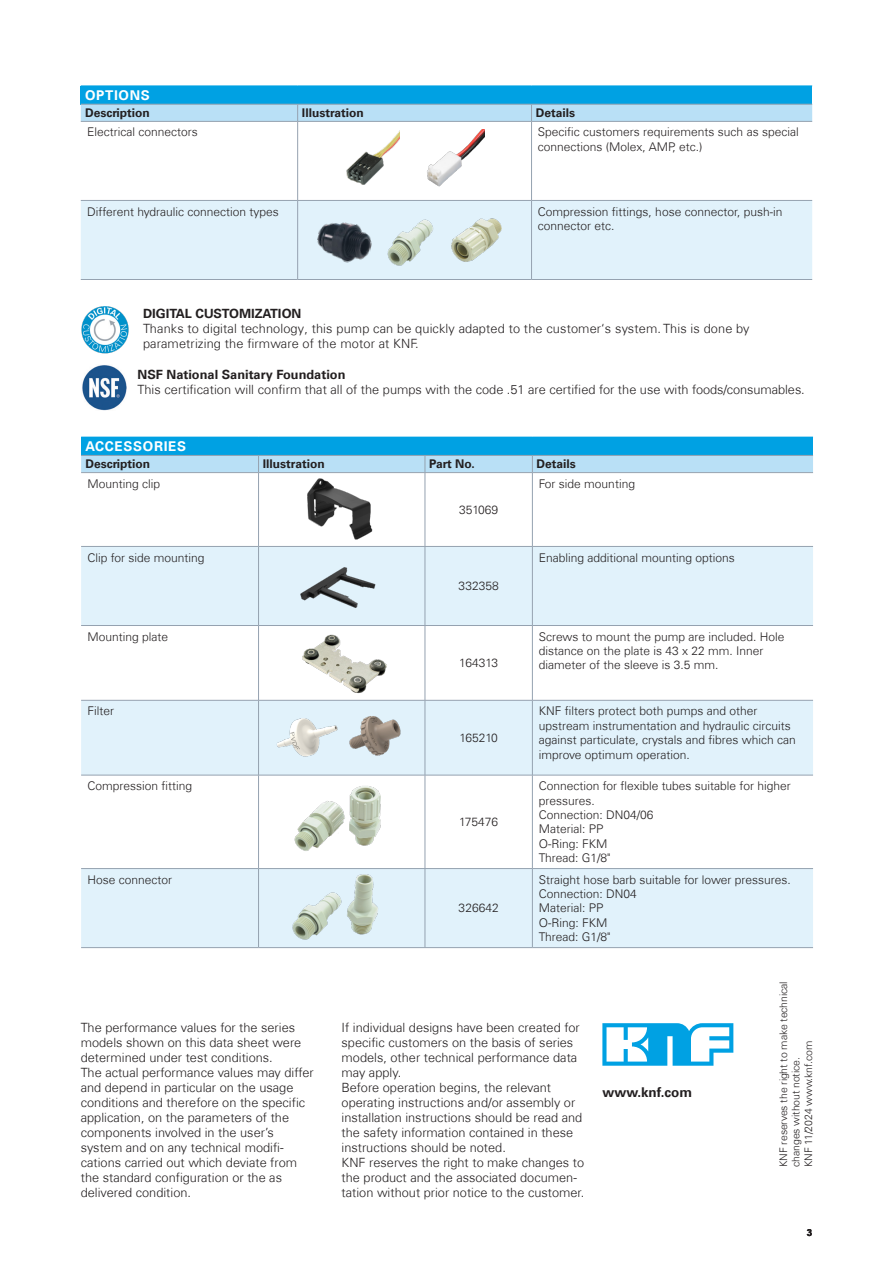
<style>
.page{position:relative;width:893px;height:1263px;background:#fff}
.page>*{position:absolute;margin:0;border:0;box-sizing:border-box;transform-origin:0 0}
.t1{font:700 13.5px "Univers Com 65";letter-spacing:.05em;color:#fff}
.t2{font:700 13.5px "Univers Com 65";color:#231f20}
.t3{font:300 12.75px/15px "Univers Com 45";color:#231f20}
.t4{font:700 12.75px "Univers Com 65";color:#231f20}
.t5{font:300 12px/14.4px "Univers Com 45";color:#231f20}
.t6{font:700 12px "Univers Com 65";color:#231f20}
.t7{font:300 10.5px/12.6px "Univers Com 45";letter-spacing:-.01em;color:#231f20}
.t8{font:700 9.75px "Arial";color:#231f20}
</style>
<div class="page">
<div style="left:81px;top:86px;width:731px;height:18px;background:#00a1e3"></div>
<div style="left:81px;top:201px;width:731px;height:78px;background:#e1f2fb"></div>
<hr style="left:81px;top:200px;width:217px;height:1px;background:#95a2b0">
<hr style="left:298px;top:200px;width:233px;height:1px;background:#95a2b0">
<hr style="left:531px;top:200px;width:281px;height:1px;background:#95a2b0">
<hr style="left:81px;top:279px;width:217px;height:1px;background:#95a2b0">
<hr style="left:531px;top:279px;width:281px;height:1px;background:#95a2b0">
<hr style="left:81px;top:121px;width:217px;height:1px;background:#95a2b0">
<hr style="left:298px;top:121px;width:233px;height:1px;background:#95a2b0">
<hr style="left:531px;top:121px;width:281px;height:1px;background:#95a2b0">
<div style="left:81px;top:104px;width:731px;height:17px;background:#b9e0f6"></div>
<hr style="left:297px;top:122px;width:1px;height:78px;background:#95a2b0">
<hr style="left:531px;top:122px;width:1px;height:78px;background:#95a2b0">
<hr style="left:297px;top:201px;width:1px;height:78px;background:#95a2b0">
<hr style="left:531px;top:201px;width:1px;height:78px;background:#95a2b0">
<hr style="left:298px;top:279px;width:233px;height:1px;background:#95a2b0">
<img style="left:346px;top:130px;width:54px;height:55px">
<img style="left:427px;top:129px;width:58px;height:58px">
<img style="left:314px;top:218px;width:60px;height:48px">
<img style="left:449px;top:218px;width:53px;height:46px">
<img style="left:380px;top:217px;width:55px;height:51px">
<div style="left:81px;top:437px;width:732px;height:18px;background:#00a1e3"></div>
<svg style="left:82px;top:473px;width:731px;height:73px"></svg>
<svg style="left:81px;top:547px;width:732px;height:400px;fill:#e1f2fb"></svg>
<hr style="left:425px;top:546px;width:107px;height:1px;background:#95a2b0">
<hr style="left:81px;top:625px;width:178px;height:1px;background:#95a2b0">
<hr style="left:258px;top:626px;width:1px;height:74px;background:#95a2b0">
<hr style="left:532px;top:625px;width:281px;height:1px;background:#95a2b0">
<hr style="left:258px;top:869px;width:1px;height:78px;background:#95a2b0">
<hr style="left:81px;top:700px;width:178px;height:1px;background:#95a2b0">
<hr style="left:259px;top:700px;width:166px;height:1px;background:#95a2b0">
<hr style="left:425px;top:700px;width:107px;height:1px;background:#95a2b0">
<hr style="left:532px;top:700px;width:281px;height:1px;background:#95a2b0">
<hr style="left:81px;top:947px;width:178px;height:1px;background:#95a2b0">
<hr style="left:532px;top:947px;width:281px;height:1px;background:#95a2b0">
<hr style="left:259px;top:775px;width:166px;height:1px;background:#95a2b0">
<hr style="left:425px;top:775px;width:107px;height:1px;background:#95a2b0">
<hr style="left:259px;top:868px;width:166px;height:1px;background:#95a2b0">
<hr style="left:425px;top:868px;width:107px;height:1px;background:#95a2b0">
<hr style="left:259px;top:947px;width:166px;height:1px;background:#95a2b0">
<hr style="left:425px;top:947px;width:107px;height:1px;background:#95a2b0">
<hr style="left:81px;top:546px;width:178px;height:1px;background:#95a2b0">
<hr style="left:81px;top:775px;width:178px;height:1px;background:#95a2b0">
<hr style="left:259px;top:546px;width:166px;height:1px;background:#95a2b0">
<hr style="left:532px;top:546px;width:281px;height:1px;background:#95a2b0">
<hr style="left:532px;top:775px;width:281px;height:1px;background:#95a2b0">
<hr style="left:258px;top:775px;width:1px;height:93px;background:#95a2b0">
<hr style="left:81px;top:868px;width:178px;height:1px;background:#95a2b0">
<hr style="left:532px;top:868px;width:281px;height:1px;background:#95a2b0">
<svg style="left:81px;top:455px;width:732px;height:18px;background:#b5d9ee"></svg>
<hr style="left:258px;top:473px;width:1px;height:73px;background:#95a2b0">
<hr style="left:258px;top:547px;width:1px;height:78px;background:#95a2b0">
<hr style="left:425px;top:626px;width:1px;height:74px;background:#95a2b0">
<hr style="left:532px;top:626px;width:1px;height:74px;background:#95a2b0">
<hr style="left:258px;top:700px;width:1px;height:75px;background:#95a2b0">
<hr style="left:425px;top:700px;width:1px;height:75px;background:#95a2b0">
<hr style="left:532px;top:700px;width:1px;height:75px;background:#95a2b0">
<hr style="left:425px;top:775px;width:1px;height:93px;background:#95a2b0">
<hr style="left:425px;top:869px;width:1px;height:78px;background:#95a2b0">
<hr style="left:425px;top:473px;width:1px;height:73px;background:#95a2b0">
<hr style="left:532px;top:473px;width:1px;height:73px;background:#95a2b0">
<hr style="left:425px;top:547px;width:1px;height:78px;background:#95a2b0">
<hr style="left:532px;top:547px;width:1px;height:78px;background:#95a2b0">
<hr style="left:259px;top:625px;width:166px;height:1px;background:#95a2b0">
<hr style="left:425px;top:625px;width:107px;height:1px;background:#95a2b0">
<hr style="left:532px;top:775px;width:1px;height:93px;background:#95a2b0">
<hr style="left:532px;top:869px;width:1px;height:78px;background:#95a2b0">
<img style="left:289px;top:555px;width:97px;height:61px">
<img style="left:283px;top:778px;width:118px;height:85px">
<img style="left:289px;top:869px;width:99px;height:74px">
<img style="left:260px;top:702px;width:87px;height:70px">
<img style="left:339px;top:699px;width:81px;height:69px">
<img style="left:81px;top:306px;width:48px;height:48px">
<img style="left:82px;top:365px;width:45px;height:45px">
<img style="left:280px;top:630px;width:124px;height:67px">
<img style="left:259px;top:474px;width:164px;height:72px">
<svg style="left:602px;top:1023px;width:131px;height:43px"></svg>
<p class="t1" style="left:85px;top:87px;width:66px">OPTIONS</p>
<p class="t6" style="left:85px;top:106px;width:66px">Description</p>
<p class="t6" style="left:302px;top:106px;width:63px">Illustration</p>
<p class="t6" style="left:536px;top:106px;width:41px">Details</p>
<p class="t5" style="left:87px;top:125px;width:112px">Electrical connectors</p>
<p class="t5" style="left:538px;top:125px;width:262px">Specific customers requirements such as special connections (Molex, AMP, etc.)</p>
<p class="t5" style="left:87px;top:204px;width:193px">Different hydraulic connection types</p>
<p class="t5" style="left:538px;top:204px;width:246px">Compression fittings, hose connector, push-in connector etc.</p>
<p class="t4" style="left:143px;top:306px;width:160px">DIGITAL CUSTOMIZATION</p>
<p class="t3" style="left:143px;top:321px;width:608px">Thanks to digital technology, this pump can be quickly adapted to the customer‘s system. This is done by parametrizing the firmware of the motor at KNF.</p>
<p class="t4" style="left:138px;top:367px;width:209px">NSF National Sanitary Foundation</p>
<p class="t3" style="left:138px;top:382px;width:669px">This certification will confirm that all of the pumps with the code .51 are certified for the use with foods/consumables.</p>
<p class="t1" style="left:85px;top:438px;width:102px">ACCESSORIES</p>
<p class="t6" style="left:85px;top:457px;width:66px">Description</p>
<p class="t6" style="left:263px;top:457px;width:63px">Illustration</p>
<p class="t6" style="left:429px;top:457px;width:47px">Part No.</p>
<p class="t6" style="left:537px;top:457px;width:41px">Details</p>
<p class="t5" style="left:87px;top:476px;width:74px">Mounting clip</p>
<p class="t5" style="left:459px;top:502px;width:41px">351069</p>
<p class="t5" style="left:539px;top:476px;width:98px">For side mounting</p>
<p class="t5" style="left:87px;top:550px;width:119px">Clip for side mounting</p>
<p class="t5" style="left:539px;top:550px;width:198px">Enabling additional mounting options</p>
<p class="t5" style="left:459px;top:579px;width:42px">332358</p>
<p class="t5" style="left:87px;top:629px;width:82px">Mounting plate</p>
<p class="t5" style="left:459px;top:656px;width:40px">164313</p>
<p class="t5" style="left:539px;top:629px;width:247px">Screws to mount the pump are included. Hole distance on the plate is 43 x 22 mm. Inner diameter of the sleeve is 3.5 mm.</p>
<p class="t5" style="left:87px;top:704px;width:28px">Filter</p>
<p class="t5" style="left:459px;top:730px;width:40px">165210</p>
<p class="t5" style="left:539px;top:704px;width:259px">KNF filters protect both pumps and other upstream instrumentation and hydraulic circuits against particulate, crystals and fibres which can improve optimum operation.</p>
<p class="t5" style="left:87px;top:779px;width:106px">Compression fitting</p>
<p class="t5" style="left:459px;top:815px;width:41px">175476</p>
<p class="t5" style="left:539px;top:779px;width:253px">Connection for flexible tubes suitable for higher pressures.<br>Connection: DN04/06<br>Material: PP<br>O-Ring: FKM<br>Thread: G1/8"</p>
<p class="t5" style="left:87px;top:872px;width:86px">Hose connector</p>
<p class="t5" style="left:459px;top:901px;width:42px">326642</p>
<p class="t5" style="left:539px;top:872px;width:253px">Straight hose barb suitable for lower pressures.<br>Connection: DN04<br>Material: PP<br>O-Ring: FKM<br>Thread: G1/8"</p>
<p class="t3" style="left:81px;top:1020px;width:234px">The performance values for the series models shown on this data sheet were determined under test conditions.<br>The actual performance values may differ and depend in particular on the usage conditions and therefore on the specific application, on the parameters of the components involved in the user’s system and on any technical modifi&shy;cations carried out which deviate from the standard configuration or the as delivered condition.</p>
<p class="t3" style="left:342px;top:1020px;width:244px">If individual designs have been created for specific customers on the basis of series models, other technical performance data may apply.<br>Before operation begins, the relevant operating instructions and/or assembly or installation instructions should be read and the safety information contained in these instructions should be noted.<br>KNF reserves the right to make changes to the product and the associated documen&shy;tation without prior notice to the customer.</p>
<p class="t2" style="left:602px;top:1084px;width:91px">www.knf.com</p>
<p class="t7" style="left:777px;top:1167px;width:187px;rotate:-90deg">KNF reserves the right to make technical changes without notice.<br>KNF 11/2024 www.knf.com</p>
<p class="t8" style="left:807px;top:1226px;width:7px">3</p>
</div>
